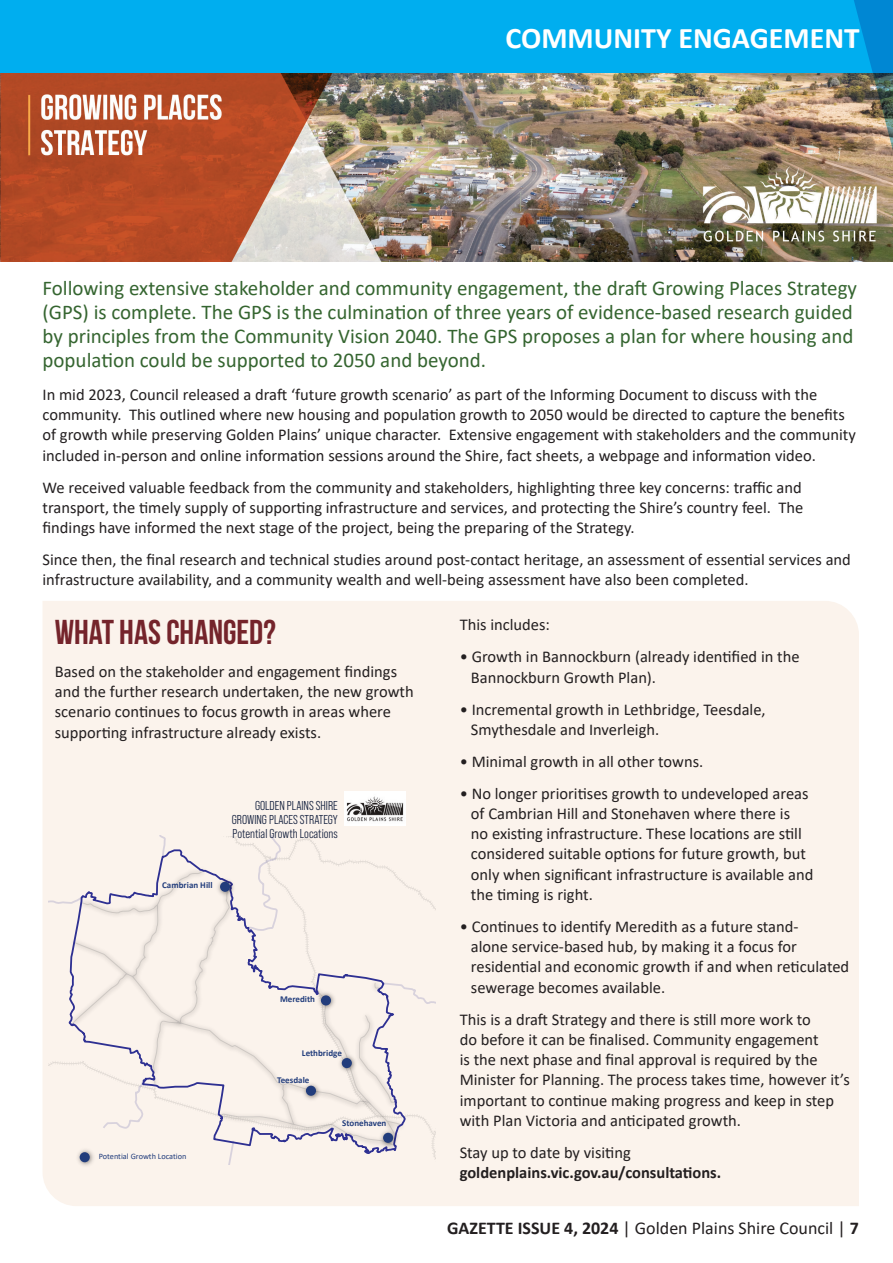
<style>
.page{position:relative;width:893px;height:1263px;background:#fff}
.page>*{position:absolute;margin:0;border:0;box-sizing:border-box;transform-origin:0 0}
.t1{font:700 34.5px "Bebas Neue";color:#74242b}
.t2{font:700 30px "Calibri";color:#fff}
.t3{font:21px/24px "Calibri";color:#356530}
.t4{font:18px "Calibri";color:#231f20}
.t5{font:16.5px/20.2px "Calibri";color:#231f20}
.t6{font:700 16.5px "Calibri";color:#231f20}
.t7{font:12.9px/13.8px "Bebas Neue Pro Middle";color:#1a2643;text-align:justify}
.t8{font:700 9px "Calibri";color:#223d7c}
.t9{font:8.25px "Calibri";color:#223d7c}
.s1{font-weight:700}
</style>
<div class="page">
<img style="left:0;top:72px;width:893px;height:190px">
<div style="left:43px;top:601px;width:816px;height:605px;background:#fbf3ec"></div>
<svg style="left:49px;top:835px;width:386px;height:329px;background:#f4ede8"></svg>
<img style="left:314px;top:989px;width:24px;height:24px">
<div style="left:321px;top:995px;width:10px;height:10px;background:#223d7c;border-radius:50%"></div>
<img style="left:299px;top:1079px;width:24px;height:24px">
<div style="left:306px;top:1086px;width:10px;height:10px;background:#223d7c;border-radius:50%"></div>
<img style="left:214px;top:875px;width:24px;height:24px">
<div style="left:220px;top:882px;width:10px;height:10px;background:#223d7c;border-radius:50%"></div>
<img style="left:335px;top:1051px;width:24px;height:24px">
<div style="left:342px;top:1058px;width:10px;height:10px;background:#223d7c;border-radius:50%"></div>
<img style="left:377px;top:1126px;width:24px;height:24px">
<div style="left:383px;top:1133px;width:10px;height:10px;background:#223d7c;border-radius:50%"></div>
<img style="left:73px;top:1146px;width:24px;height:24px">
<div style="left:80px;top:1152px;width:10px;height:10px;background:#223d7c;border-radius:50%"></div>
<img style="left:344px;top:791px;width:61px;height:34px">
<div style="left:0;top:0;width:893px;height:72px;background:#00aeef"></div>
<img style="left:850px;top:0;width:43px;height:200px">
<h2 class="t2" style="left:505px;top:17px;width:355px">COMMUNITY ENGAGEMENT</h2>
<p class="t3" style="left:43px;top:275px;width:816px">Following extensive stakeholder and community engagement, the draft Growing Places Strategy (GPS) is complete. The GPS is the culmination of three years of evidence-based research guided by principles from the Community Vision 2040. The GPS proposes a plan for where housing and population could be supported to 2050 and beyond.</p>
<p class="t5" style="left:43px;top:384px;width:815px">In mid 2023, Council released a draft ‘future growth scenario’ as part of the Informing Document to discuss with the community. This outlined where new housing and population growth to 2050 would be directed to capture the benefits of growth while preserving Golden Plains’ unique character. Extensive engagement with stakeholders and the community included in-person and online information sessions around the Shire, fact sheets, a webpage and information video.</p>
<p class="t5" style="left:43px;top:476px;width:762px;text-align:justify">We received valuable feedback from the community and stakeholders, highlighting three key concerns: traffic and transport, the timely supply of supporting infrastructure and services, and protecting the Shire’s country feel. The findings have informed the next stage of the project, being the preparing of the Strategy.</p>
<p class="t5" style="left:43px;top:549px;width:810px">Since then, the final research and technical studies around post-contact heritage, an assessment of essential services and infrastructure availability, and a community wealth and well-being assessment have also been completed.</p>
<h1 class="t1" style="left:55px;top:613px;width:223px">WHAT HAS CHANGED?</h1>
<p class="t5" style="left:55px;top:661px;width:360px">Based on the stakeholder and engagement findings and the further research undertaken, the new growth scenario continues to focus growth in areas where supporting infrastructure already exists.</p>
<p class="t8" style="left:162px;top:878px;width:52px">Cambrian Hill</p>
<p class="t7" style="left:232px;top:799px;width:107px;text-indent:23px">GOLDEN PLAINS SHIRE GROWING PLACES STRATEGY Potential Growth Locations</p>
<p class="t9" style="left:99px;top:1151px;width:89px">Potential Growth Location</p>
<p class="t8" style="left:280px;top:992px;width:37px">Meredith</p>
<p class="t8" style="left:302px;top:1047px;width:42px">Lethbridge</p>
<p class="t8" style="left:277px;top:1074px;width:34px">Teesdale</p>
<p class="t8" style="left:342px;top:1117px;width:46px">Stonehaven</p>
<p class="t5" style="left:460px;top:614px;width:92px">This includes:</p>
<p class="t5" style="left:471px;top:646px;width:330px;text-indent:-11px">• Growth in Bannockburn (already identified in the<br>Bannockburn Growth Plan).</p>
<p class="t5" style="left:471px;top:698px;width:296px;text-indent:-11px">• Incremental growth in Lethbridge, Teesdale,<br>Smythesdale and Inverleigh.</p>
<p class="t5" style="left:460px;top:751px;width:245px">• Minimal growth in all other towns.</p>
<p class="t5" style="left:471px;top:783px;width:344px;text-indent:-11px">• No longer prioritises growth to undeveloped areas of Cambrian Hill and Stonehaven where there is<br>no existing infrastructure. These locations are still considered suitable options for future growth, but only when significant infrastructure is available and the timing is right.</p>
<p class="t5" style="left:471px;top:916px;width:380px;text-indent:-11px">• Continues to identify Meredith as a future stand-<br>alone service-based hub, by making it a focus for residential and economic growth if and when reticulated sewerage becomes available.</p>
<p class="t5" style="left:460px;top:1008px;width:392px">This is a draft Strategy and there is still more work to<br>do before it can be finalised. Community engagement<br>is the next phase and final approval is required by the Minister for Planning. The process takes time, however it’s important to continue making progress and keep in step with Plan Victoria and anticipated growth.</p>
<p class="t5" style="left:460px;top:1142px;width:173px">Stay up to date by visiting</p>
<p class="t6" style="left:460px;top:1161px;width:263px">goldenplains.vic.gov.au/consultations.</p>
<p class="t4" style="left:447px;top:1215px;width:413px"><span class="s1">GAZETTE ISSUE 4, 2024</span> | Golden Plains Shire Council | <span class="s1">7</span></p>
</div>
